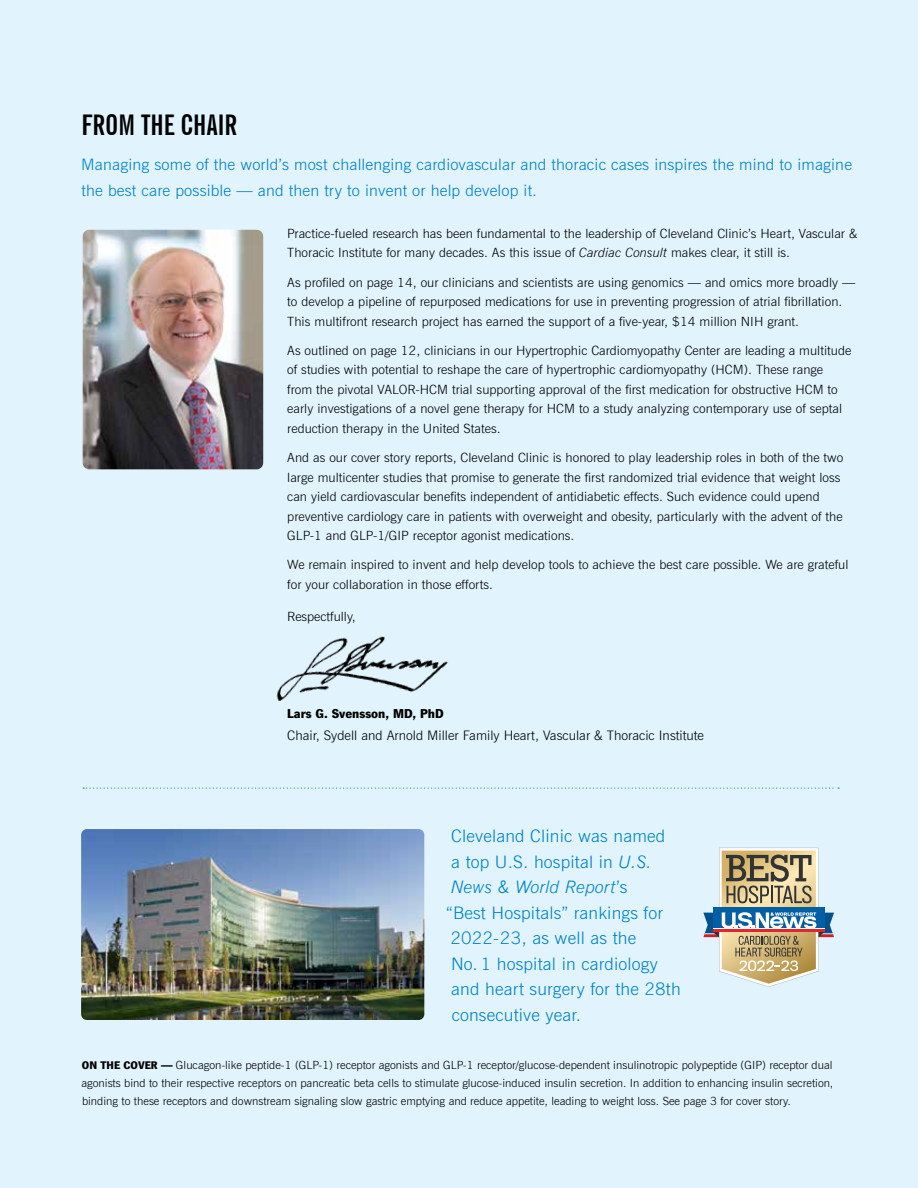
<style>
.page{position:relative;width:918px;height:1188px;background:#e1f4fd}
.page>*{position:absolute;margin:0;border:0;box-sizing:border-box;transform-origin:0 0}
.t1{font:700 extra-condensed 28.5px "News Gothic BT";color:#000}
.t2{font:300 17.25px "News Gothic BT";letter-spacing:.01em;color:#0081c6}
.t3{font:italic 300 17.25px "News Gothic BT";letter-spacing:.01em;color:#0081c6}
.t4{font:300 15.75px/25.5px "News Gothic BT";letter-spacing:.01em;color:#0081c6}
.t5{font:300 13.2px "News Gothic BT";color:#000}
.t6{font:900 13.2px "News Gothic LT Std";color:#000}
.t7{font:300 12.75px/19.5px "News Gothic BT";letter-spacing:.005em;color:#000}
.t8{font:300 11.25px/18px "News Gothic BT";color:#000;text-align:justify}
.s1{font-style:italic}
.s2{font-style:normal}
.s3{font-family:"News Gothic LT Std";font-weight:900}
</style>
<div class="page">
<img style="left:83px;top:230px;width:180px;height:239px">
<img style="left:276px;top:636px;width:172px;height:65px">
<img style="left:81px;top:829px;width:343px;height:191px">
<svg style="left:83px;top:788px;width:756px;height:1px"></svg>
<svg style="left:703px;top:848px;width:131px;height:139px"></svg>
<hr style="left:713px;top:928px;width:111px;height:1px;background:#fff">
<hr style="left:713px;top:929px;width:111px;height:3px;background:#e92429">
<h1 class="t1" style="left:82px;top:108px;width:157px">FROM THE CHAIR</h1>
<p class="t4" style="left:81px;top:152px;width:772px">Managing some of the world’s most challenging cardiovascular and thoracic cases inspires the mind to imagine the best care possible — and then try to invent or help develop it.</p>
<p class="t7" style="left:287px;top:224px;width:572px">Practice-fueled research has been fundamental to the leadership of Cleveland Clinic’s Heart, Vascular &amp;<br>Thoracic Institute for many decades. As this issue of <span class="s1">Cardiac Consult</span> makes clear, it still is.</p>
<p class="t7" style="left:287px;top:272px;width:570px">As profiled on page 14, our clinicians and scientists are using genomics — and omics more broadly — to develop a pipeline of repurposed medications for use in preventing progression of atrial fibrillation.<br>This multifront research project has earned the support of a five-year, $14 million NIH grant.</p>
<p class="t7" style="left:287px;top:340px;width:566px">As outlined on page 12, clinicians in our Hypertrophic Cardiomyopathy Center are leading a multitude of studies with potential to reshape the care of hypertrophic cardiomyopathy (HCM). These range from the pivotal VALOR-HCM trial supporting approval of the first medication for obstructive HCM to early investigations of a novel gene therapy for HCM to a study analyzing contemporary use of septal reduction therapy in the United States.</p>
<p class="t7" style="left:287px;top:448px;width:558px">And as our cover story reports, Cleveland Clinic is honored to play leadership roles in both of the two large multicenter studies that promise to generate the first randomized trial evidence that weight loss can yield cardiovascular benefits independent of antidiabetic effects. Such evidence could upend preventive cardiology care in patients with overweight and obesity, particularly with the advent of the GLP-1 and GLP-1/GIP receptor agonist medications.</p>
<p class="t7" style="left:287px;top:555px;width:563px">We remain inspired to invent and help develop tools to achieve the best care possible. We are grateful for your collaboration in those efforts.</p>
<p class="t7" style="left:287px;top:607px;width:70px">Respectfully,</p>
<p class="t6" style="left:287px;top:706px;width:158px">Lars G. Svensson, MD, PhD</p>
<p class="t5" style="left:287px;top:728px;width:418px">Chair, Sydell and Arnold Miller Family Heart, Vascular &amp; Thoracic Institute</p>
<h2 class="t2" style="left:451px;top:826px;width:215px">Cleveland Clinic was named</h2>
<h2 class="t2" style="left:451px;top:851px;width:202px">a top U.S. hospital in <span class="s1">U.S.</span></h2>
<h2 class="t3" style="left:451px;top:877px;width:178px">News &amp; World Report<span class="s2">’s</span></h2>
<h2 class="t2" style="left:446px;top:902px;width:218px">“Best Hospitals” rankings for</h2>
<h2 class="t2" style="left:450px;top:928px;width:187px">2022-23, as well as the</h2>
<h2 class="t2" style="left:451px;top:953px;width:208px">No. 1 hospital in cardiology</h2>
<h2 class="t2" style="left:451px;top:979px;width:231px">and heart surgery for the 28th</h2>
<h2 class="t2" style="left:452px;top:1004px;width:131px">consecutive year.</h2>
<p class="t8" style="left:81px;top:1056px;width:753px"><span class="s3">ON THE COVER —</span> Glucagon-like peptide-1 (GLP-1) receptor agonists and GLP-1 receptor/glucose-dependent insulinotropic polypeptide (GIP) receptor dual agonists bind to their respective receptors on pancreatic beta cells to stimulate glucose-induced insulin secretion. In addition to enhancing insulin secretion, binding to these receptors and downstream signaling slow gastric emptying and reduce appetite, leading to weight loss. See page 3 for cover story.</p>
</div>
